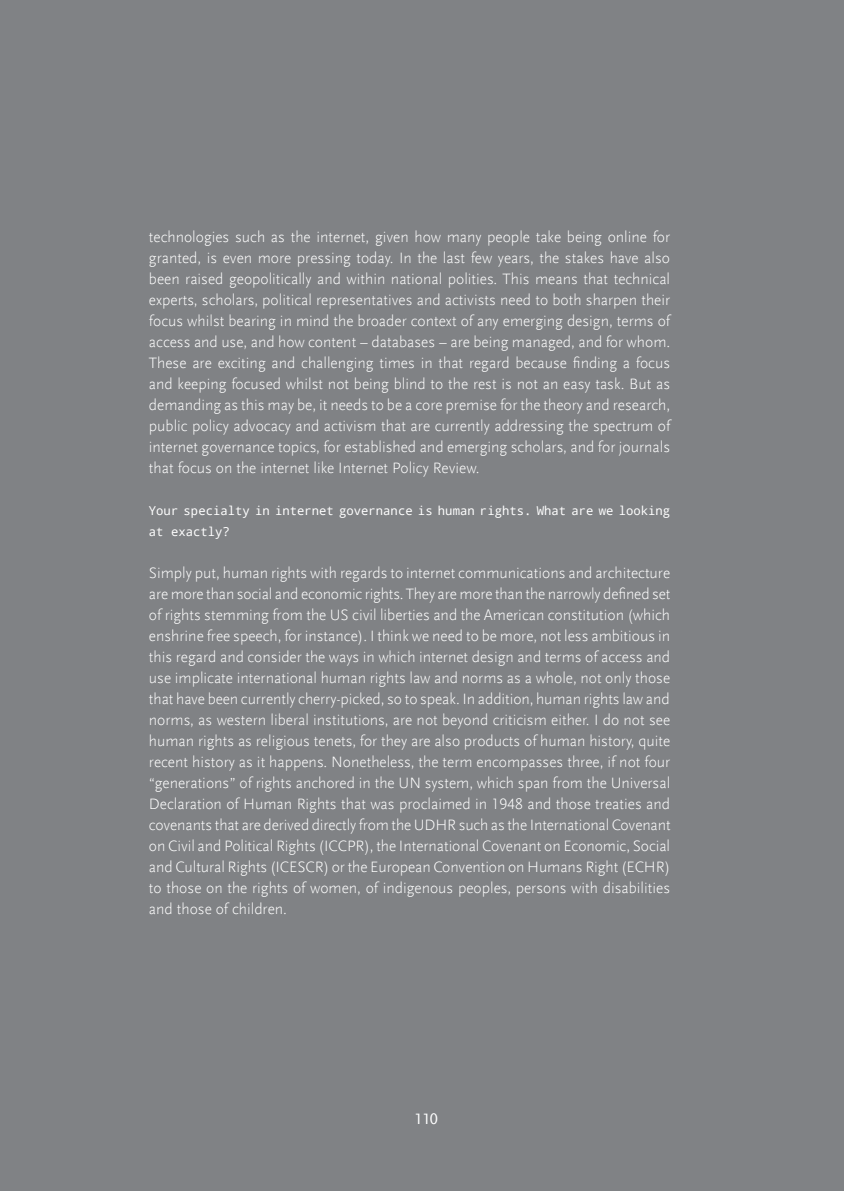
<style>
.page{position:relative;width:844px;height:1191px;background:#fff}
.page>*{position:absolute;margin:0;border:0;box-sizing:border-box;transform-origin:0 0}
.t1{font:300 15.75px/21px "Scala Sans Offc";color:#fff;text-align:justify}
.t2{font:15.75px "Scala Sans Offc";color:#fff}
.t3{font:12.25px/21px "Droid Sans Mono";color:#fff}
</style>
<div class="page">
<div style="left:0;top:0;width:843px;height:1191px;background:#808285"></div>
<p class="t1" style="left:149px;top:226px;width:522px">technologies such as the internet, given how many people take being online for granted, is even more pressing today. In the last few years, the stakes have also been raised geopolitically and within national polities. This means that technical experts, scholars, political representatives and activists need to both sharpen their focus whilst bearing in mind the broader context of any emerging design, terms of access and use, and how content – databases – are being managed, and for whom.<br>These are exciting and challenging times in that regard because finding a focus and keeping focused whilst not being blind to the rest is not an easy task. But as demanding as this may be, it needs to be a core premise for the theory and research, public policy advocacy and activism that are currently addressing the spectrum of internet governance topics, for established and emerging scholars, and for journals that focus on the internet like Internet Policy Review.</p>
<p class="t3" style="left:149px;top:499px;width:522px">Your specialty in internet governance is human rights. What are we looking at exactly?</p>
<p class="t1" style="left:149px;top:562px;width:523px">Simply put, human rights with regards to internet communications and architecture are more than social and economic rights. They are more than the narrowly defined set of rights stemming from the US civil liberties and the American constitution (which enshrine free speech, for instance). I think we need to be more, not less ambitious in this regard and consider the ways in which internet design and terms of access and use implicate international human rights law and norms as a whole, not only those that have been currently cherry-picked, so to speak. In addition, human rights law and norms, as western liberal institutions, are not beyond criticism either. I do not see human rights as religious tenets, for they are also products of human history, quite recent history as it happens. Nonetheless, the term encompasses three, if not four “generations” of rights anchored in the UN system, which span from the Universal Declaration of Human Rights that was proclaimed in 1948 and those treaties and covenants that are derived directly from the UDHR such as the International Covenant on Civil and Political Rights (ICCPR), the International Covenant on Economic, Social and Cultural Rights (ICESCR) or the European Convention on Humans Right (ECHR) to those on the rights of women, of indigenous peoples, persons with disabilities and those of children.</p>
<p class="t2" style="left:414px;top:1110px;width:25px">110</p>
</div>
